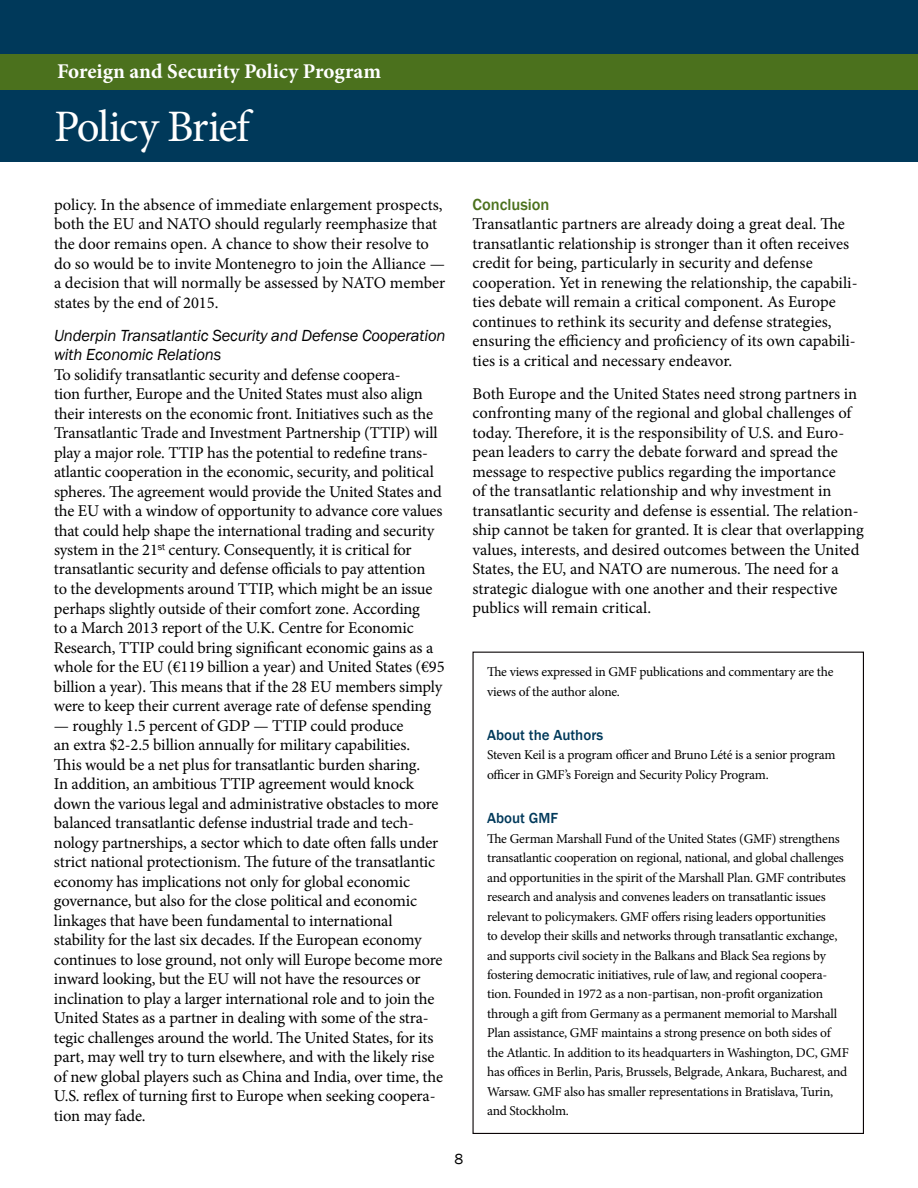
<style>
.page{position:relative;width:918px;height:1188px;background:#fff}
.page>*{position:absolute;margin:0;border:0;box-sizing:border-box;transform-origin:0 0}
.t1{font:45px "Minion Pro";letter-spacing:-.035em;color:#fff}
.t2{font:700 21px "Minion Pro";color:#fff}
.t3{font:16.5px/19.5px "Minion Pro";letter-spacing:-.01em;color:#000}
.t4{font:italic 16.5px/19.5px "Franklin Gothic";letter-spacing:-.01em;color:#000}
.t5{font:500 16.5px "Franklin Gothic";color:#4b711d}
.t6{font:500 15px "Franklin Gothic";color:#00395a}
.t7{font:15px "Franklin Gothic";color:#000}
.t8{font:13.5px/19.5px "Minion Pro";letter-spacing:-.015em;color:#000}
</style>
<div class="page">
<div style="left:0;top:0;width:918px;height:162px;background:#00395a"></div>
<div style="left:0;top:54px;width:918px;height:36px;background:#4b711d"></div>
<p class="t2" style="left:57px;top:57px;width:326px">Foreign and Security Policy Program</p>
<h1 class="t1" style="left:54px;top:96px;width:197px">Policy Brief</h1>
<p class="t3" style="left:54px;top:195px;width:393px">policy. In the absence of immediate enlargement prospects, both the EU and NATO should regularly reemphasize that the door remains open. A chance to show their resolve to do so would be to invite Montenegro to join the Alliance — a decision that will normally be assessed by NATO member states by the end of 2015.</p>
<p class="t4" style="left:54px;top:326px;width:393px">Underpin Transatlantic Security and Defense Cooperation with Economic Relations</p>
<p class="t3" style="left:54px;top:365px;width:392px">To solidify transatlantic security and defense coopera-<br>tion further, Europe and the United States must also align their interests on the economic front. Initiatives such as the Transatlantic Trade and Investment Partnership (TTIP) will play a major role. TTIP has the potential to redefine trans&shy;atlantic cooperation in the economic, security, and political spheres. The agreement would provide the United States and the EU with a window of opportunity to advance core values that could help shape the international trading and security system in the 21<sup>st</sup> century. Consequently, it is critical for transatlantic security and defense officials to pay attention<br>to the developments around TTIP, which might be an issue perhaps slightly outside of their comfort zone. According<br>to a March 2013 report of the U.K. Centre for Economic Research, TTIP could bring significant economic gains as a whole for the EU (€119 billion a year) and United States (€95 billion a year). This means that if the 28 EU members simply were to keep their current average rate of defense spending</p>
<p class="t3" style="left:54px;top:716px;width:391px">— roughly 1.5 percent of GDP — TTIP could produce<br>an extra $2-2.5 billion annually for military capabilities.<br>This would be a net plus for transatlantic burden sharing.<br>In addition, an ambitious TTIP agreement would knock down the various legal and administrative obstacles to more balanced transatlantic defense industrial trade and tech&shy;nology partnerships, a sector which to date often falls under strict national protectionism. The future of the transatlantic economy has implications not only for global economic governance, but also for the close political and economic linkages that have been fundamental to international stability for the last six decades. If the European economy continues to lose ground, not only will Europe become more inward looking, but the EU will not have the resources or inclination to play a larger international role and to join the United States as a partner in dealing with some of the stra&shy;tegic challenges around the world. The United States, for its part, may well try to turn elsewhere, and with the likely rise of new global players such as China and India, over time, the U.S. reflex of turning first to Europe when seeking coopera&shy;tion may fade.</p>
<p class="t5" style="left:472px;top:194px;width:79px">Conclusion</p>
<p class="t3" style="left:472px;top:214px;width:387px">Transatlantic partners are already doing a great deal. The transatlantic relationship is stronger than it often receives credit for being, particularly in security and defense cooperation. Yet in renewing the relationship, the capabili&shy;ties debate will remain a critical component. As Europe continues to rethink its security and defense strategies, ensuring the efficiency and proficiency of its own capabili&shy;ties is a critical and necessary endeavor.</p>
<p class="t3" style="left:472px;top:384px;width:393px">Both Europe and the United States need strong partners in confronting many of the regional and global challenges of today. Therefore, it is the responsibility of U.S. and Euro&shy;pean leaders to carry the debate forward and spread the message to respective publics regarding the importance<br>of the transatlantic relationship and why investment in transatlantic security and defense is essential. The relation&shy;ship cannot be taken for granted. It is clear that overlapping values, interests, and desired outcomes between the United States, the EU, and NATO are numerous. The need for a strategic dialogue with one another and their respective publics will remain critical.</p>
<p class="t8" style="left:487px;top:662px;width:348px">The views expressed in GMF publications and commentary are the views of the author alone.</p>
<p class="t6" style="left:487px;top:726px;width:118px">About the Authors</p>
<p class="t8" style="left:487px;top:745px;width:350px">Steven Keil is a program officer and Bruno Lété is a senior program officer in GMF’s Foreign and Security Policy Program.</p>
<p class="t6" style="left:487px;top:809px;width:73px">About GMF</p>
<p class="t8" style="left:487px;top:829px;width:363px">The German Marshall Fund of the United States (GMF) strengthens transatlantic cooperation on regional, national, and global challenges and opportunities in the spirit of the Marshall Plan. GMF contributes research and analysis and convenes leaders on transatlantic issues relevant to policymakers. GMF offers rising leaders opportunities<br>to develop their skills and networks through transatlantic exchange, and supports civil society in the Balkans and Black Sea regions by fostering democratic initiatives, rule of law, and regional coopera&shy;tion. Founded in 1972 as a non-partisan, non-profit organization through a gift from Germany as a permanent memorial to Marshall Plan assistance, GMF maintains a strong presence on both sides of the Atlantic. In addition to its headquarters in Washington, DC, GMF has offices in Berlin, Paris, Brussels, Belgrade, Ankara, Bucharest, and Warsaw. GMF also has smaller representations in Bratislava, Turin, and Stockholm.</p>
<p class="t7" style="left:455px;top:1150px;width:10px">8</p>
</div>
